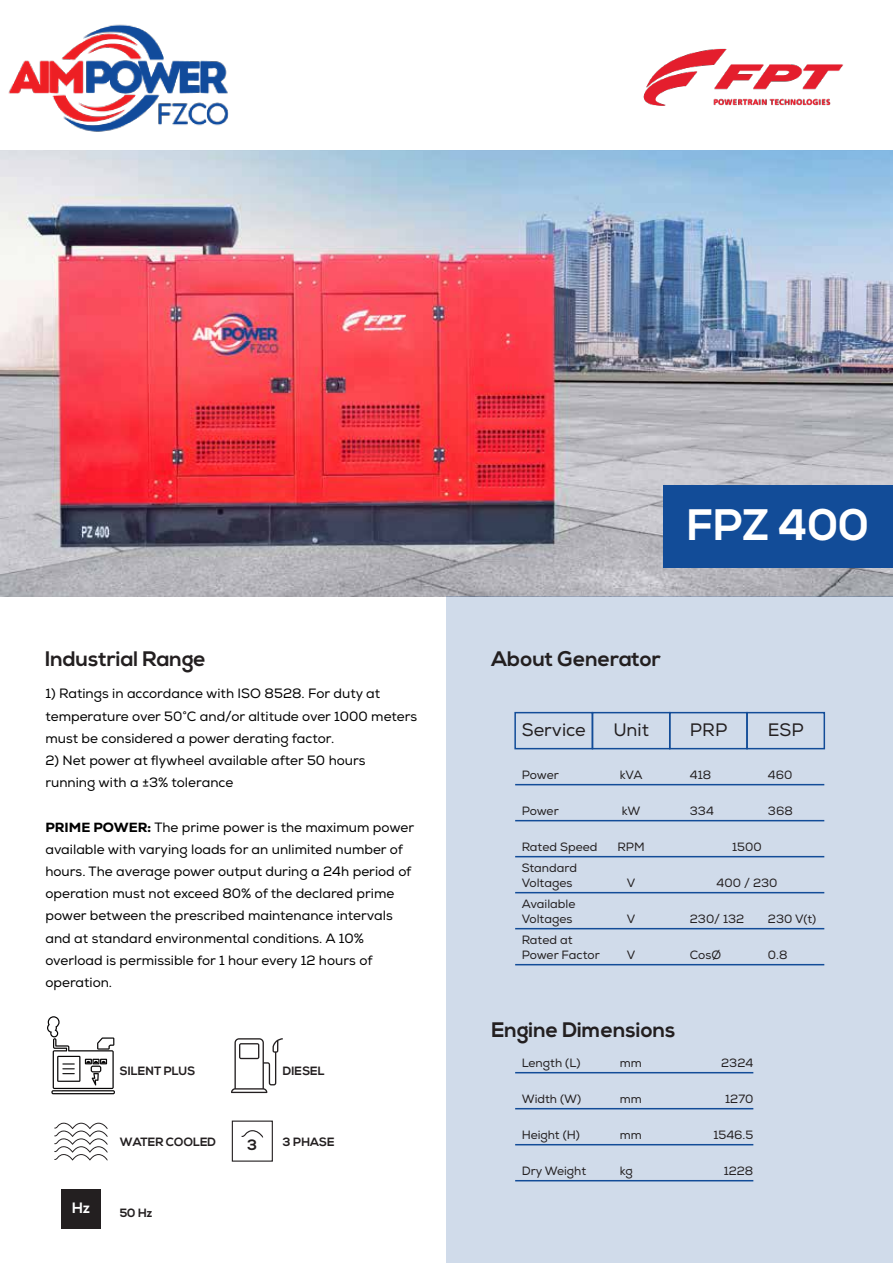
<style>
.page{position:relative;width:893px;height:1263px;background:#fff}
.page>*{position:absolute;margin:0;border:0;box-sizing:border-box;transform-origin:0 0}
.t1{font:700 43.95px "Nexa";color:#fff}
.t2{font:700 21px "Nexa";color:#231f20}
.t3{font:18px "Nexa";color:#231f20}
.t4{font:700 15px "Nexa";color:#fff}
.t5{font:700 15px "Nexa";color:#231f20}
.t6{font:13.5px/22.2px "Nexa";color:#000}
.t7{font:12px/14.4px "Nexa";color:#231f20}
.t8{font:700 12px "Nexa";color:#231f20}
.s1{font-weight:800}
</style>
<div class="page">
<img style="left:0;top:150px;width:892px;height:446px">
<div style="left:446px;top:596px;width:447px;height:667px;background:#d0dbea"></div>
<div style="left:514px;top:712px;width:79px;height:37px;border:2px solid #124c98"></div>
<div style="left:592px;top:712px;width:78px;height:37px;border:2px solid #124c98"></div>
<div style="left:669px;top:712px;width:79px;height:37px;border:2px solid #124c98"></div>
<div style="left:746px;top:712px;width:79px;height:37px;border:2px solid #124c98"></div>
<hr style="left:515px;top:784px;width:309px;height:1px;background:#124c98">
<hr style="left:515px;top:820px;width:309px;height:1px;background:#124c98">
<hr style="left:515px;top:856px;width:309px;height:1px;background:#124c98">
<hr style="left:515px;top:892px;width:309px;height:1px;background:#124c98">
<hr style="left:515px;top:928px;width:309px;height:1px;background:#124c98">
<hr style="left:515px;top:964px;width:309px;height:1px;background:#124c98">
<hr style="left:515px;top:1072px;width:238px;height:1px;background:#124c98">
<hr style="left:515px;top:1108px;width:238px;height:1px;background:#124c98">
<hr style="left:515px;top:1144px;width:238px;height:1px;background:#124c98">
<hr style="left:515px;top:1180px;width:238px;height:1px;background:#124c98">
<svg style="left:51px;top:1090px;width:64px;height:4px"></svg>
<svg style="left:47px;top:1016px;width:67px;height:73px"></svg>
<svg style="left:231px;top:1038px;width:52px;height:55px"></svg>
<svg style="left:54px;top:1123px;width:54px;height:37px"></svg>
<svg style="left:241px;top:1130px;width:22px;height:7px"></svg>
<div style="left:232px;top:1120px;width:41px;height:42px;border:1px solid #231f20"></div>
<div style="left:61px;top:1189px;width:40px;height:40px;background:#231f20"></div>
<img style="left:643px;top:48px;width:200px;height:58px">
<img style="left:0;top:24px;width:233px;height:127px">
<div style="left:663px;top:486px;width:230px;height:82px;background:#124c98"></div>
<h1 class="t1" style="left:687px;top:499px;width:183px">FPZ 400</h1>
<h2 class="t2" style="left:45px;top:647px;width:162px">Industrial Range</h2>
<h2 class="t2" style="left:491px;top:647px;width:171px">About Generator</h2>
<p class="t6" style="left:45px;top:683px;width:373px">1) Ratings in accordance with ISO 8528. For duty at temperature over 50°C and/or altitude over 1000 meters must be considered a power derating factor.</p>
<p class="t6" style="left:45px;top:749px;width:322px">2) Net power at flywheel available after 50 hours running with a ±3% tolerance</p>
<p class="t6" style="left:45px;top:816px;width:370px"><span class="s1">PRIME POWER:</span> The prime power is the maximum power available with varying loads for an unlimited number of hours. The average power output during a 24h period of operation must not exceed 80% of the declared prime power between the prescribed maintenance intervals and at standard environmental conditions. A 10% overload is permissible for 1 hour every 12 hours of operation.</p>
<p class="t4" style="left:72px;top:1199px;width:19px">Hz</p>
<p class="t8" style="left:120px;top:1064px;width:77px">SILENT PLUS</p>
<p class="t8" style="left:120px;top:1135px;width:98px">WATER COOLED</p>
<p class="t8" style="left:120px;top:1206px;width:34px">50 Hz</p>
<p class="t5" style="left:247px;top:1136px;width:11px">3</p>
<p class="t8" style="left:283px;top:1064px;width:43px">DIESEL</p>
<p class="t8" style="left:283px;top:1135px;width:53px">3 PHASE</p>
<h3 class="t3" style="left:522px;top:719px;width:66px">Service</h3>
<h3 class="t3" style="left:613px;top:719px;width:37px">Unit</h3>
<h3 class="t3" style="left:690px;top:719px;width:39px">PRP</h3>
<h3 class="t3" style="left:768px;top:719px;width:37px">ESP</h3>
<p class="t7" style="left:522px;top:767px;width:39px">Power</p>
<p class="t7" style="left:620px;top:767px;width:24px">kVA</p>
<p class="t7" style="left:690px;top:767px;width:23px">418</p>
<p class="t7" style="left:768px;top:767px;width:26px">460</p>
<p class="t7" style="left:522px;top:803px;width:39px">Power</p>
<p class="t7" style="left:622px;top:803px;width:20px">kW</p>
<p class="t7" style="left:690px;top:803px;width:26px">334</p>
<p class="t7" style="left:768px;top:803px;width:26px">368</p>
<p class="t7" style="left:522px;top:839px;width:77px">Rated Speed</p>
<p class="t7" style="left:617px;top:839px;width:29px">RPM</p>
<p class="t7" style="left:732px;top:839px;width:31px">1500</p>
<p class="t7" style="left:522px;top:861px;width:57px">Standard<br>Voltages</p>
<p class="t7" style="left:627px;top:875px;width:10px">V</p>
<p class="t7" style="left:716px;top:875px;width:62px">400 / 230</p>
<p class="t7" style="left:522px;top:897px;width:55px">Available<br>Voltages</p>
<p class="t7" style="left:522px;top:933px;width:80px">Rated at<br>Power Factor</p>
<p class="t7" style="left:627px;top:911px;width:10px">V</p>
<p class="t7" style="left:690px;top:911px;width:56px">230/ 132</p>
<p class="t7" style="left:768px;top:911px;width:50px">230 V(t)</p>
<p class="t7" style="left:627px;top:947px;width:10px">V</p>
<p class="t7" style="left:690px;top:947px;width:33px">CosØ</p>
<p class="t7" style="left:768px;top:947px;width:21px">0.8</p>
<h2 class="t2" style="left:491px;top:1017px;width:186px">Engine Dimensions</h2>
<p class="t7" style="left:522px;top:1055px;width:60px">Length (L)</p>
<p class="t7" style="left:620px;top:1055px;width:24px">mm</p>
<p class="t7" style="left:721px;top:1055px;width:34px">2324</p>
<p class="t7" style="left:522px;top:1091px;width:61px">Width (W)</p>
<p class="t7" style="left:620px;top:1091px;width:24px">mm</p>
<p class="t7" style="left:725px;top:1091px;width:30px">1270</p>
<p class="t7" style="left:522px;top:1127px;width:60px">Height (H)</p>
<p class="t7" style="left:620px;top:1127px;width:24px">mm</p>
<p class="t7" style="left:713px;top:1127px;width:41px">1546.5</p>
<p class="t7" style="left:522px;top:1163px;width:66px">Dry Weight</p>
<p class="t7" style="left:620px;top:1163px;width:14px">kg</p>
<p class="t7" style="left:724px;top:1163px;width:31px">1228</p>
</div>
